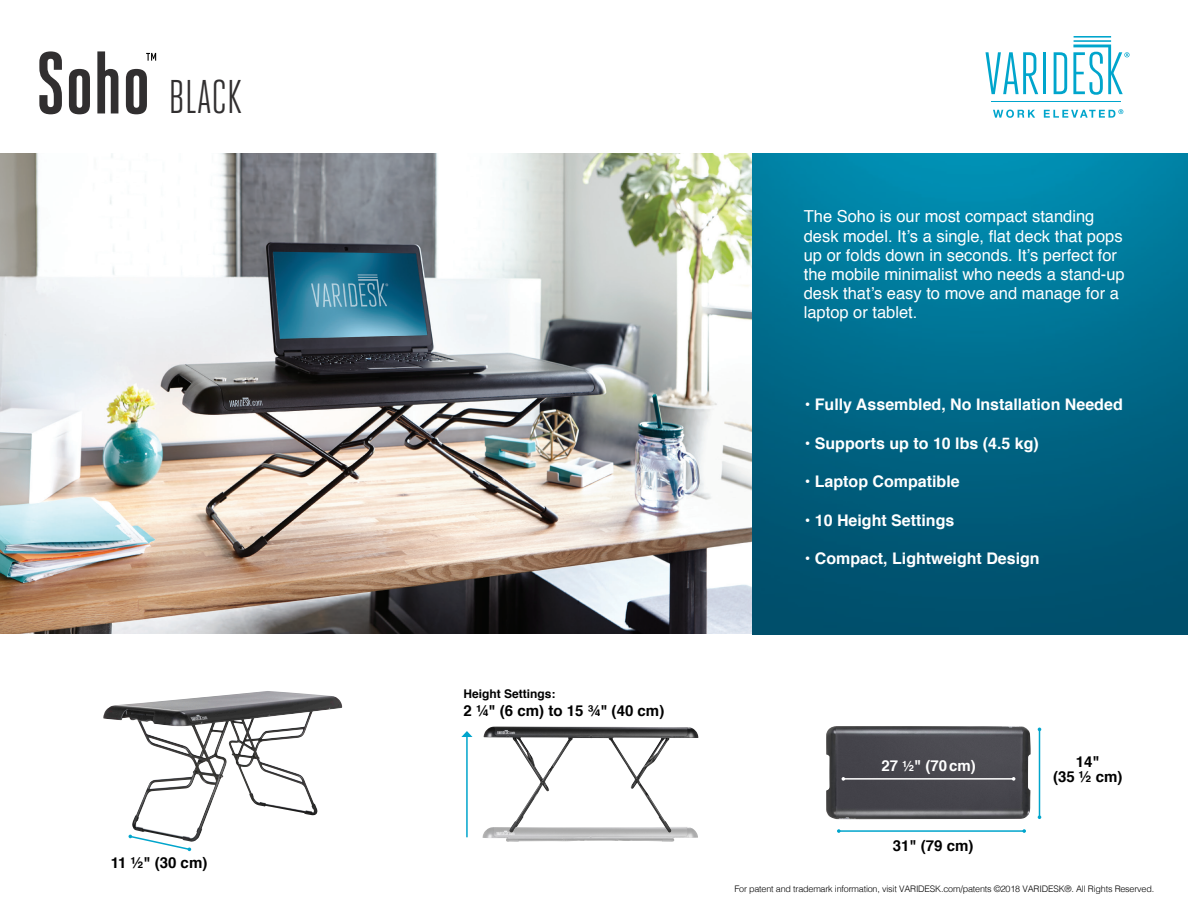
<style>
.page{position:relative;width:1188px;height:918px;background:#fff}
.page>*{position:absolute;margin:0;border:0;box-sizing:border-box;transform-origin:0 0}
.t1{font:700 87.45px "Heroic Condensed";color:#312f30}
.t2{font:47.25px "Heroic Condensed";color:#312f30}
.Body_Copy{font:16.5px/19.2px "Helvetica";color:#fff}
.Icon_Description{font:700 16.05px "Helvetica";color:#fff}
.t3{font:700 15px "Helvetica";color:#000}
.t4{font:700 15px "Helvetica";color:#fff}
.t5{font:700 12px "Helvetica";color:#000}
.legal{font:300 9px "Helvetica";letter-spacing:-.02em;color:#000}
.s1{font-size:14.1px}
</style>
<div class="page">
<img style="left:482px;top:827px;width:216px;height:15px">
<img style="left:0;top:153px;width:1188px;height:481px">
<img style="left:103px;top:691px;width:164px;height:151px">
<img style="left:484px;top:727px;width:151px;height:105px">
<img style="left:826px;top:726px;width:205px;height:93px">
<hr style="left:839px;top:830px;width:185px;height:2px;background:#00a5cc">
<svg style="left:837px;top:829px;width:4px;height:4px"></svg>
<svg style="left:1022px;top:829px;width:4px;height:4px"></svg>
<hr style="left:843px;top:778px;width:171px;height:2px;background:#fff">
<hr style="left:1039px;top:729px;width:1px;height:88px;background:#00a5cc">
<svg style="left:129px;top:835px;width:62px;height:16px"></svg>
<hr style="left:466px;top:736px;width:2px;height:101px;background:#00a5cc">
<svg style="left:461px;top:731px;width:12px;height:6px"></svg>
<svg style="left:146px;top:53px;width:10px;height:8px"></svg>
<hr style="left:992px;top:101px;width:129px;height:1px;background:#00a5cc">
<svg style="left:986px;top:52px;width:52px;height:42px"></svg>
<hr style="left:1044px;top:52px;width:2px;height:42px;background:#00a5cc">
<svg style="left:1054px;top:52px;width:13px;height:42px"></svg>
<svg style="left:1073px;top:36px;width:57px;height:59px"></svg>
<svg style="left:993px;top:110px;width:42px;height:8px"></svg>
<svg style="left:1044px;top:109px;width:79px;height:9px"></svg>
<p class="t1" style="left:36px;top:35px;width:116px">Soho</p>
<p class="t2" style="left:168px;top:71px;width:75px">BLACK</p>
<p class="t3" style="left:111px;top:850px;width:98px">11 ½" (30 cm)</p>
<p class="t5" style="left:464px;top:684px;width:94px">Height Settings:</p>
<p class="t3" style="left:464px;top:698px;width:202px">2 ¼" (6 cm) to 15 ¾" (40 cm)</p>
<p class="Body_Copy" style="left:804px;top:207px;width:322px">The Soho is our most compact standing desk model. It’s a single, flat deck that pops up or folds down in seconds. It’s perfect for the mobile minimalist who needs a stand-up desk that’s easy to move and manage for a laptop or tablet.</p>
<p class="Icon_Description" style="left:805px;top:392px;width:320px">• Fully Assembled, No Installation Needed</p>
<p class="Icon_Description" style="left:805px;top:430px;width:236px">• Supports up to 10 lbs (4.5 kg)</p>
<p class="Icon_Description" style="left:805px;top:469px;width:156px">• Laptop Compatible</p>
<p class="Icon_Description" style="left:805px;top:507px;width:151px">• 10 Height Settings</p>
<p class="Icon_Description" style="left:805px;top:545px;width:237px">• Compact, Lightweight Design</p>
<p class="t4" style="left:881px;top:753px;width:96px">27 <span class="s1">½</span>" (70cm)</p>
<p class="t3" style="left:893px;top:833px;width:82px">31" (79 cm)</p>
<p class="t3" style="left:1076px;top:750px;width:25px">14"</p>
<p class="t3" style="left:1053px;top:765px;width:71px">(35 ½ cm)</p>
<p class="legal" style="left:734px;top:881px;width:421px">For patent and trademark information, visit VARIDESK.com/patents ©2018 VARIDESK®. All Rights Reserved.</p>
</div>
